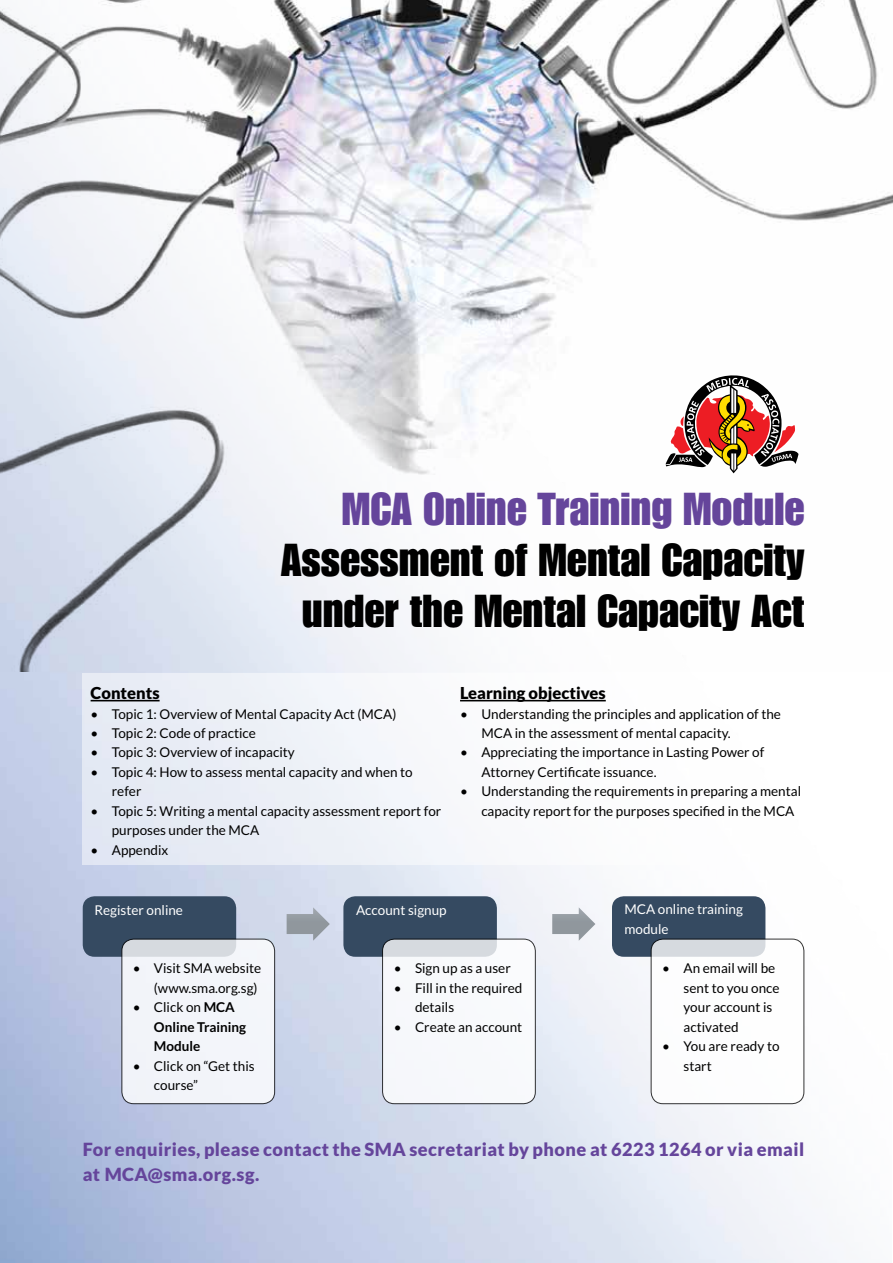
<style>
.page{position:relative;width:893px;height:1263px;background:#fff}
.page>*{position:absolute;margin:0;border:0;box-sizing:border-box;transform-origin:0 0}
.t1{font:45.15px/51px "Impact";color:#000;text-align:center}
.t2{font:45.15px "Impact";color:#65459b}
.t3{font:900 18.15px/24.8px "Lato";letter-spacing:.025em;color:#65459b}
.t4{font:900 16.5px "Lato";color:#000}
.t5{font:13.5px/19.5px "Lato";color:#000}
.t6{font:13.5px/19.5px "Lato";color:#fff}
.t7{font:700 13.5px/19.5px "Lato";color:#000}
.s1{font-weight:400}
</style>
<div class="page">
<img style="left:0;top:672px;width:837px;height:591px">
<img style="left:0;top:0;width:893px;height:672px">
<svg style="left:664px;top:374px;width:136px;height:101px"></svg>
<div style="left:82px;top:673px;width:731px;height:191px;background:linear-gradient(to right,#e4e9f3,#fff)"></div>
<hr style="left:91px;top:700px;width:69px;height:1px;background:#000">
<hr style="left:460px;top:700px;width:146px;height:1px;background:#000">
<svg style="left:287px;top:907px;width:43px;height:34px"></svg>
<div style="left:83px;top:896px;width:153px;height:61px;background:#354a61"></div>
<svg style="left:122px;top:939px;width:153px;height:165px;fill:#f3f5fa"></svg>
<div style="left:122px;top:939px;width:153px;height:165px;border:1px solid #000;border-radius:12px"></div>
<div style="left:343px;top:896px;width:154px;height:61px;background:#354a61"></div>
<svg style="left:383px;top:939px;width:152px;height:165px"></svg>
<div style="left:382px;top:939px;width:154px;height:165px;border:1px solid #000;border-radius:12px"></div>
<svg style="left:552px;top:907px;width:43px;height:34px"></svg>
<div style="left:612px;top:896px;width:153px;height:61px;background:#354a61"></div>
<div style="left:651px;top:939px;width:153px;height:165px;background:#fff;border-radius:12px"></div>
<div style="left:651px;top:939px;width:153px;height:165px;border:1px solid #000;border-radius:12px"></div>
<h1 class="t2" style="left:342px;top:483px;width:464px">MCA Online Training Module</h1>
<h1 class="t1" style="left:281px;top:534px;width:525px">Assessment of Mental Capacity under the Mental Capacity Act</h1>
<p class="t4" style="left:91px;top:683px;width:70px">Contents</p>
<p class="t5" style="left:91px;top:704px;width:307px">• Topic 1: Overview of Mental Capacity Act (MCA)</p>
<p class="t5" style="left:91px;top:723px;width:167px">• Topic 2: Code of practice</p>
<p class="t5" style="left:91px;top:743px;width:206px">• Topic 3: Overview of incapacity</p>
<p class="t5" style="left:112px;top:762px;width:302px;text-indent:-21px">• Topic 4: How to assess mental capacity and when to refer</p>
<p class="t5" style="left:112px;top:801px;width:331px;text-indent:-21px">• Topic 5: Writing a mental capacity assessment report for purposes under the MCA</p>
<p class="t5" style="left:91px;top:840px;width:79px">• Appendix</p>
<p class="t4" style="left:460px;top:683px;width:147px">Learning objectives</p>
<p class="t5" style="left:481px;top:704px;width:301px;text-indent:-21px">• Understanding the principles and application of the<br>MCA in the assessment of mental capacity.</p>
<p class="t5" style="left:481px;top:743px;width:285px;text-indent:-21px">• Appreciating the importance in Lasting Power of<br>Attorney Certificate issuance.</p>
<p class="t5" style="left:481px;top:782px;width:321px;text-indent:-21px">• Understanding the requirements in preparing a mental capacity report for the purposes specified in the MCA</p>
<p class="t6" style="left:94px;top:900px;width:90px">Register online</p>
<p class="t5" style="left:133px;top:959px;width:130px;text-align:right">• Visit SMA website (www.sma.org.sg)</p>
<p class="t7" style="left:154px;top:997px;width:94px;text-indent:-21px"><span class="s1">• Click on</span> MCA<br>Online Training<br>Module</p>
<p class="t5" style="left:154px;top:1056px;width:102px;text-indent:-21px">• Click on “Get this course”</p>
<p class="t6" style="left:356px;top:900px;width:92px">Account signup</p>
<p class="t5" style="left:394px;top:959px;width:119px">• Sign up as a user</p>
<p class="t5" style="left:415px;top:978px;width:109px;text-indent:-21px">• Fill in the required details</p>
<p class="t5" style="left:394px;top:1017px;width:130px">• Create an account</p>
<p class="t6" style="left:624px;top:900px;width:120px">MCA online training module</p>
<p class="t5" style="left:684px;top:959px;width:97px;text-indent:-21px">• An email will be sent to you once your account is activated</p>
<p class="t5" style="left:684px;top:1037px;width:97px;text-indent:-21px">• You are ready to start</p>
<h2 class="t3" style="left:83px;top:1137px;width:723px">For enquiries, please contact the SMA secretariat by phone at 6223 1264 or via email at MCA@sma.org.sg.</h2>
</div>
